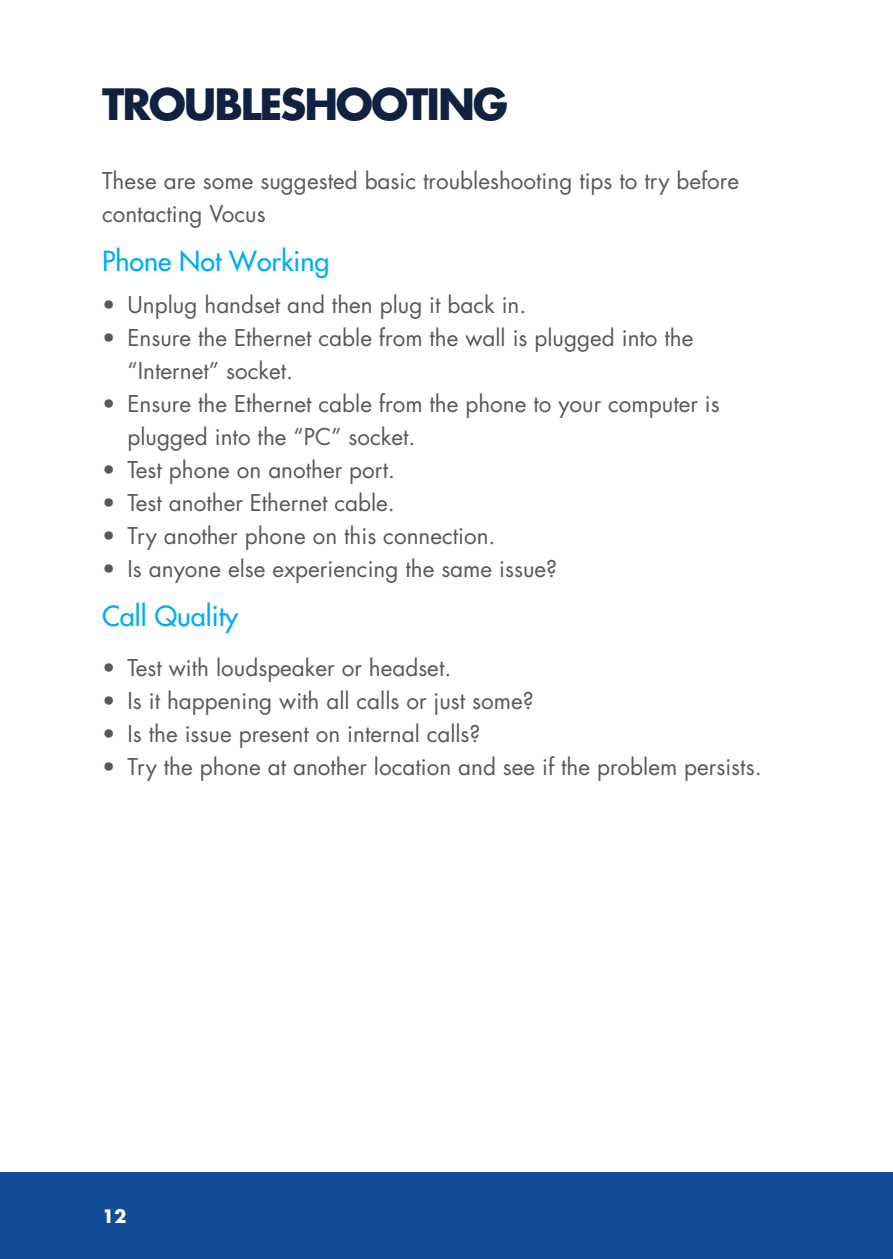
<style>
.page{position:relative;width:893px;height:1259px;background:#fff}
.page>*{position:absolute;margin:0;border:0;box-sizing:border-box;transform-origin:0 0}
.t1{font:700 42px "Futura Std";letter-spacing:-.05em;color:#102240}
.t2{font:500 27px "Futura Std";color:#00aeef}
.t3{font:22.5px/33px "Futura Std";color:#57595a}
.t4{font:700 18px "Futura Std";color:#fff}
</style>
<div class="page">
<div style="left:0;top:1172px;width:893px;height:87px;background:#124b96"></div>
<h1 class="t1" style="left:102px;top:76px;width:408px">TROUBLESHOOTING</h1>
<p class="t3" style="left:102px;top:164px;width:639px">These are some suggested basic troubleshooting tips to try before contacting Vocus</p>
<p class="t2" style="left:102px;top:244px;width:229px">Phone Not Working</p>
<p class="t3" style="left:102px;top:288px;width:426px">• Unplug handset and then plug it back in.</p>
<p class="t3" style="left:128px;top:321px;width:567px;text-indent:-26px">• Ensure the Ethernet cable from the wall is plugged into the “Internet” socket.</p>
<p class="t3" style="left:128px;top:387px;width:594px;text-indent:-26px">• Ensure the Ethernet cable from the phone to your computer is plugged into the “PC” socket.</p>
<p class="t3" style="left:102px;top:453px;width:295px">• Test phone on another port.</p>
<p class="t3" style="left:102px;top:486px;width:294px">• Test another Ethernet cable.</p>
<p class="t3" style="left:102px;top:519px;width:395px">• Try another phone on this connection.</p>
<p class="t3" style="left:102px;top:552px;width:457px">• Is anyone else experiencing the same issue?</p>
<p class="t2" style="left:102px;top:599px;width:138px">Call Quality</p>
<p class="t3" style="left:102px;top:651px;width:351px">• Test with loudspeaker or headset.</p>
<p class="t3" style="left:102px;top:684px;width:433px">• Is it happening with all calls or just some?</p>
<p class="t3" style="left:102px;top:717px;width:380px">• Is the issue present on internal calls?</p>
<p class="t3" style="left:102px;top:750px;width:661px">• Try the phone at another location and see if the problem persists.</p>
<p class="t4" style="left:102px;top:1204px;width:26px">12</p>
</div>
